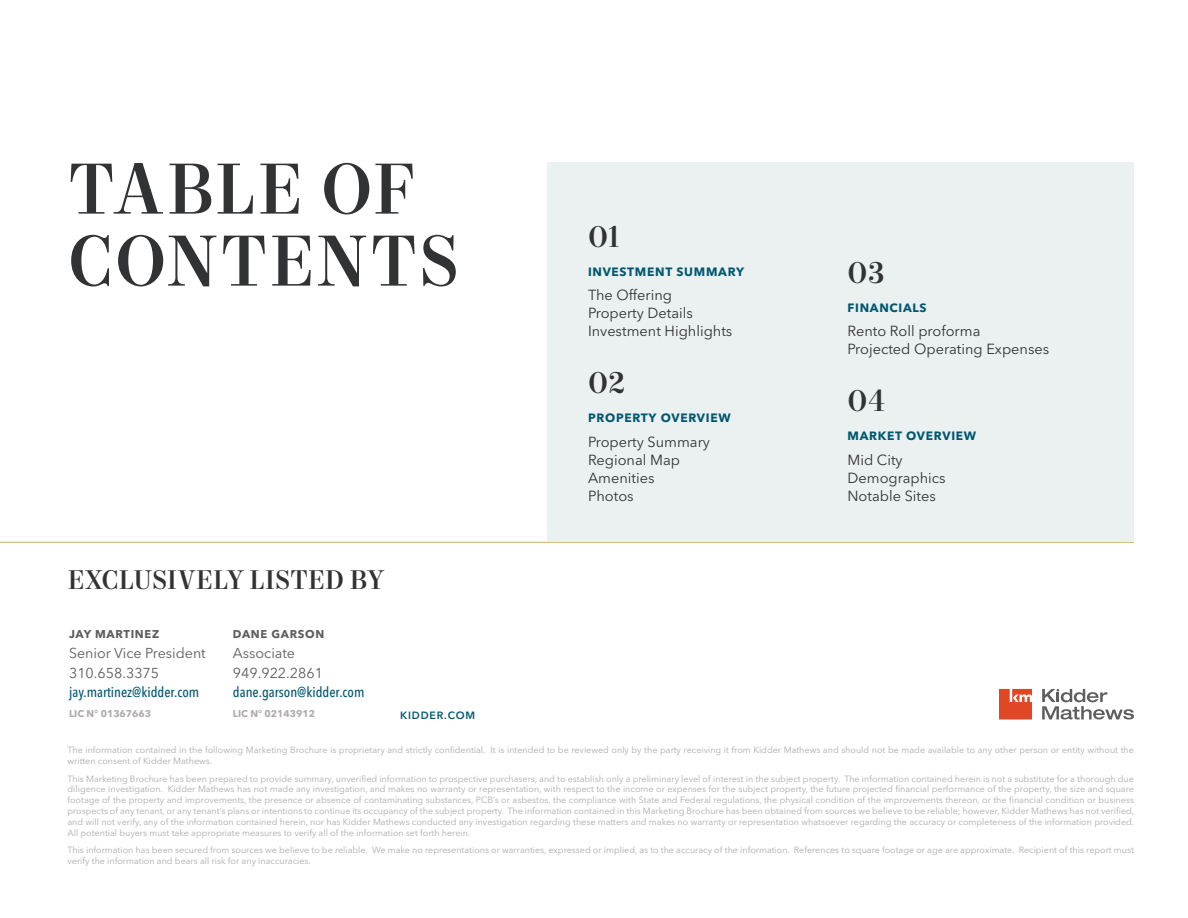
<style>
.page{position:relative;width:1188px;height:918px;background:#fff}
.page>*{position:absolute;margin:0;border:0;box-sizing:border-box;transform-origin:0 0}
.Headline_-_Level_1{font:500 72px/72px "Mort Modern 09";letter-spacing:.015em;color:#313234}
.TOC_Numbers{font:500 30px "Mort Modern 09";letter-spacing:.02em;color:#313234}
.Headline_-_Level_2{font:500 27px "Mort Modern 09";letter-spacing:-.01em;color:#313234}
.TOC_Body_Copy_-_Char{font:14.55px "Avenir Next LT Pro";color:#313234}
.Contact_Info_-_Ash{font:14.25px/19.8px "Avenir Next LT Pro";color:#5e5d5d}
.Contact_Info_-_Ash-2{font:500 condensed 14.25px "Avenir Next LT Pro";color:#00586f}
.Subhead_-_Level_1{font:700 12px "Avenir Next LT Pro";letter-spacing:.06em;color:#00586f}
.Contact_Info_-_Ash-3{font:700 11.25px "Avenir Next LT Pro";letter-spacing:.06em;color:#5e5d5d}
.KM_URL_-_Midnight_Bl{font:600 10.5px "Avenir Next LT Pro";letter-spacing:.08em;color:#00586f}
.t1{font:700 9.75px "Avenir Next LT Pro";color:#afabac}
.Disclaimer{font:9px/10.8px "Avenir Next LT Pro";color:#afabac}
</style>
<div class="page">
<svg style="left:1042px;top:689px;width:92px;height:30px"></svg>
<svg style="left:999px;top:689px;width:33px;height:30px"></svg>
<hr style="left:0;top:542px;width:1134px;height:1px;background:#cbae6b">
<div style="left:548px;top:162px;width:586px;height:379px;background:#ebf0f1"></div>
<p class="Headline_-_Level_1" style="left:68px;top:156px;width:394px">TABLE OF<br>CONTENTS</p>
<p class="Headline_-_Level_2" style="left:68px;top:563px;width:318px">EXCLUSIVELY LISTED BY</p>
<p class="Contact_Info_-_Ash-3" style="left:69px;top:627px;width:92px">JAY MARTINEZ</p>
<p class="Contact_Info_-_Ash" style="left:69px;top:643px;width:138px">Senior Vice President<br>310.658.3375</p>
<p class="Contact_Info_-_Ash-2" style="left:69px;top:684px;width:132px">jay.martinez@kidder.com</p>
<p class="t1" style="left:69px;top:708px;width:84px">LIC N° 01367663</p>
<p class="Contact_Info_-_Ash-3" style="left:233px;top:627px;width:93px">DANE GARSON</p>
<p class="Contact_Info_-_Ash" style="left:233px;top:643px;width:64px">Associate</p>
<p class="Contact_Info_-_Ash" style="left:233px;top:663px;width:92px">949.922.2861</p>
<p class="Contact_Info_-_Ash-2" style="left:233px;top:684px;width:133px">dane.garson@kidder.com</p>
<p class="t1" style="left:233px;top:708px;width:84px">LIC N° 02143912</p>
<p class="KM_URL_-_Midnight_Bl" style="left:400px;top:709px;width:77px">KIDDER.COM</p>
<p class="TOC_Numbers" style="left:588px;top:218px;width:33px">01</p>
<p class="Subhead_-_Level_1" style="left:588px;top:264px;width:158px">INVESTMENT SUMMARY</p>
<p class="TOC_Body_Copy_-_Char" style="left:588px;top:287px;width:86px">The Offering</p>
<p class="TOC_Body_Copy_-_Char" style="left:588px;top:305px;width:107px">Property Details</p>
<p class="TOC_Body_Copy_-_Char" style="left:588px;top:323px;width:146px">Investment Highlights</p>
<p class="TOC_Numbers" style="left:588px;top:364px;width:39px">02</p>
<p class="Subhead_-_Level_1" style="left:588px;top:410px;width:144px">PROPERTY OVERVIEW</p>
<p class="TOC_Body_Copy_-_Char" style="left:588px;top:433px;width:124px">Property Summary</p>
<p class="TOC_Body_Copy_-_Char" style="left:588px;top:451px;width:94px">Regional Map</p>
<p class="TOC_Body_Copy_-_Char" style="left:588px;top:469px;width:68px">Amenities</p>
<p class="TOC_Body_Copy_-_Char" style="left:588px;top:487px;width:47px">Photos</p>
<p class="TOC_Numbers" style="left:848px;top:254px;width:39px">03</p>
<p class="Subhead_-_Level_1" style="left:848px;top:300px;width:81px">FINANCIALS</p>
<p class="TOC_Body_Copy_-_Char" style="left:848px;top:323px;width:135px">Rento Roll proforma</p>
<p class="TOC_Body_Copy_-_Char" style="left:848px;top:341px;width:203px">Projected Operating Expenses</p>
<p class="TOC_Numbers" style="left:848px;top:382px;width:39px">04</p>
<p class="Subhead_-_Level_1" style="left:848px;top:428px;width:130px">MARKET OVERVIEW</p>
<p class="TOC_Body_Copy_-_Char" style="left:848px;top:451px;width:57px">Mid City</p>
<p class="TOC_Body_Copy_-_Char" style="left:848px;top:469px;width:100px">Demographics</p>
<p class="TOC_Body_Copy_-_Char" style="left:848px;top:487px;width:90px">Notable Sites</p>
<p class="Disclaimer" style="left:68px;top:745px;width:1068px">The information contained in the following Marketing Brochure is proprietary and strictly confidential. It is intended to be reviewed only by the party receiving it from Kidder Mathews and should not be made available to any other person or entity without the written consent of Kidder Mathews.</p>
<p class="Disclaimer" style="left:68px;top:773px;width:1068px;text-align:justify">This Marketing Brochure has been prepared to provide summary, unverified information to prospective purchasers, and to establish only a preliminary level of interest in the subject property. The information contained herein is not a substitute for a thorough due diligence investigation. Kidder Mathews has not made any investigation, and makes no warranty or representation, with respect to the income or expenses for the subject property, the future projected financial performance of the property, the size and square footage of the property and improvements, the presence or absence of contaminating substances, PCB’s or asbestos, the compliance with State and Federal regulations, the physical condition of the improvements thereon, or the financial condition or business prospects of any tenant, or any tenant’s plans or intentions to continue its occupancy of the subject property. The information contained in this Marketing Brochure has been obtained from sources we believe to be reliable; however, Kidder Mathews has not verified, and will not verify, any of the information contained herein, nor has Kidder Mathews conducted any investigation regarding these matters and makes no warranty or representation whatsoever regarding the accuracy or completeness of the information provided.<br>All potential buyers must take appropriate measures to verify all of the information set forth herein.</p>
<p class="Disclaimer" style="left:68px;top:845px;width:1068px">This information has been secured from sources we believe to be reliable. We make no representations or warranties, expressed or implied, as to the accuracy of the information. References to square footage or age are approximate. Recipient of this report must verify the information and bears all risk for any inaccuracies.</p>
</div>
